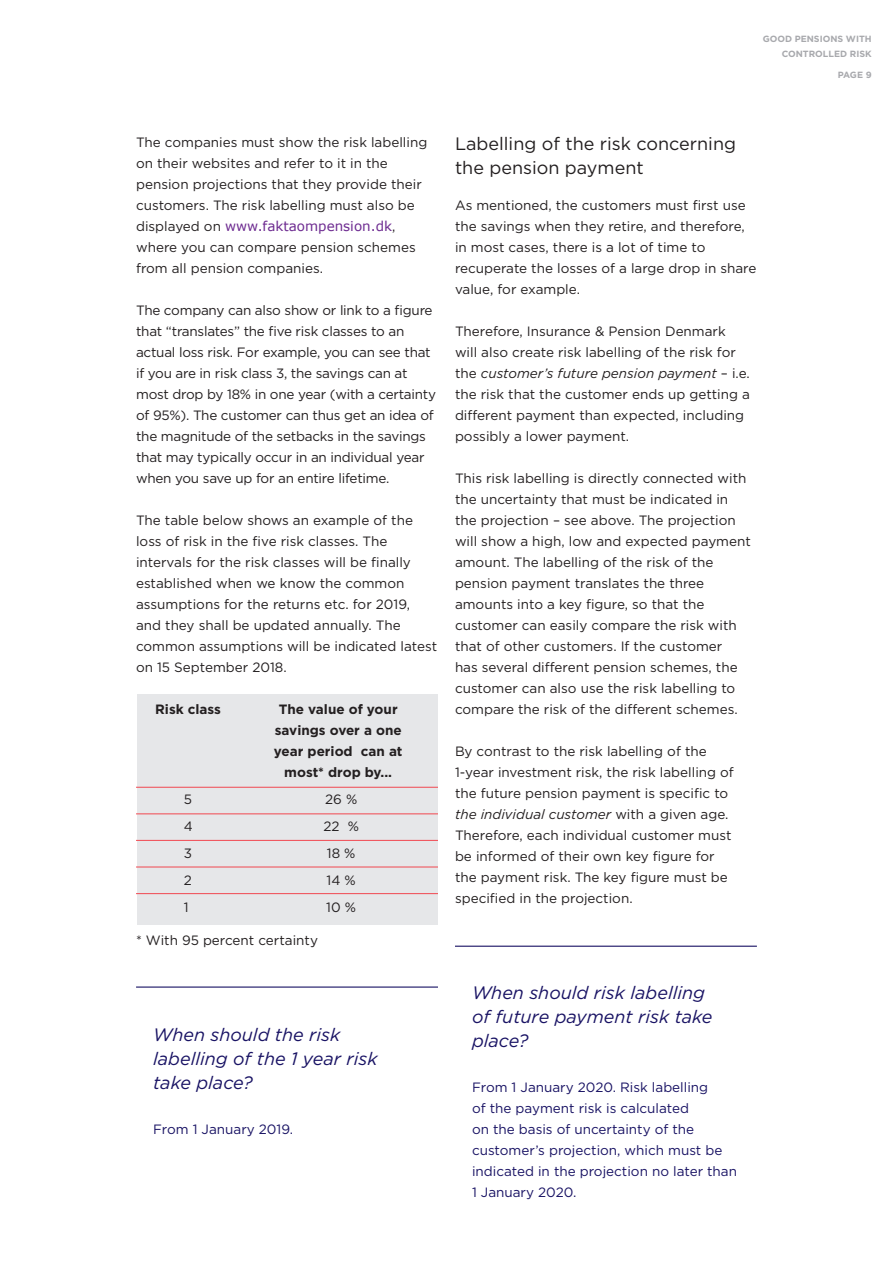
<style>
.page{position:relative;width:893px;height:1263px;background:#fff}
.page>*{position:absolute;margin:0;border:0;box-sizing:border-box;transform-origin:0 0}
.Hvornår_tekst_over{font:italic 18px/24px "Gotham";color:#191364}
.Underrubrik_1{font:18px/24px "Gotham";color:#231f20}
.Brødtekst{font:13.5px/21px "Gotham";color:#231f20}
.Brødtekst-2{font:13.5px/21px "Gotham";letter-spacing:-.02em;color:#231f20}
.Hvornår_tekst{font:13.5px/21px "Gotham";color:#191364}
.Brødtekst-3{font:700 13.5px/21px "Gotham";color:#231f20;text-align:center}
.mere_luft{font:13.5px "Gotham";color:#231f20}
.t1{font:700 9px/15px "Gotham";color:#a8a9ad;text-align:right}
.s1{font-family:"Verdana";color:#6e2c91}
.s2{font-style:italic}
</style>
<div class="page">
<div style="left:137px;top:694px;width:300px;height:230px;background:#e6e7e9"></div>
<hr style="left:136px;top:787px;width:302px;height:1px;background:#f05961">
<hr style="left:136px;top:813px;width:302px;height:1px;background:#f05961">
<hr style="left:136px;top:840px;width:302px;height:1px;background:#f05961">
<hr style="left:136px;top:866px;width:302px;height:1px;background:#f05961">
<hr style="left:136px;top:893px;width:302px;height:1px;background:#f05961">
<hr style="left:136px;top:986px;width:302px;height:2px;background:#191364">
<hr style="left:455px;top:946px;width:302px;height:1px;background:#191364">
<p class="t1" style="left:763px;top:32px;width:111px">GOOD PENSIONS WITH<br>CONTROLLED RISK</p>
<p class="t1" style="left:838px;top:68px;width:35px">PAGE 9</p>
<p class="Brødtekst" style="left:136px;top:132px;width:293px">The companies must show the risk labelling on their websites and refer to it in the pension projections that they provide their customers. The risk labelling must also be displayed on <span class="s1">www.faktaompension.dk</span>, where you can compare pension schemes from all pension companies.</p>
<p class="Brødtekst-2" style="left:136px;top:300px;width:302px">The company can also show or link to a figure that “translates” the five risk classes to an actual loss risk. For example, you can see that if you are in risk class 3, the savings can at most drop by 18% in one year (with a certainty of 95%). The customer can thus get an idea of the magnitude of the setbacks in the savings that may typically occur in an individual year when you save up for an entire lifetime.</p>
<p class="Brødtekst" style="left:136px;top:510px;width:303px">The table below shows an example of the loss of risk in the five risk classes. The intervals for the risk classes will be finally established when we know the common assumptions for the returns etc. for 2019, and they shall be updated annually. The common assumptions will be indicated latest on 15 September 2018.</p>
<p class="Brødtekst-3" style="left:155px;top:699px;width:67px">Risk class</p>
<p class="Brødtekst-3" style="left:274px;top:699px;width:130px">The value of your savings over a one year period can at most* drop by...</p>
<p class="mere_luft" style="left:184px;top:791px;width:10px">5</p>
<p class="mere_luft" style="left:325px;top:791px;width:34px">26 %</p>
<p class="mere_luft" style="left:184px;top:818px;width:11px">4</p>
<p class="mere_luft" style="left:323px;top:818px;width:37px">22 %</p>
<p class="mere_luft" style="left:184px;top:845px;width:10px">3</p>
<p class="mere_luft" style="left:327px;top:845px;width:30px">18 %</p>
<p class="mere_luft" style="left:184px;top:872px;width:10px">2</p>
<p class="mere_luft" style="left:327px;top:872px;width:31px">14 %</p>
<p class="mere_luft" style="left:184px;top:899px;width:6px">1</p>
<p class="mere_luft" style="left:326px;top:899px;width:31px">10 %</p>
<p class="Brødtekst" style="left:136px;top:930px;width:183px">* With 95 percent certainty</p>
<p class="Hvornår_tekst_over" style="left:153px;top:1023px;width:226px">When should the risk labelling of the 1 year risk take place?</p>
<p class="Hvornår_tekst" style="left:153px;top:1119px;width:142px">From 1 January 2019.</p>
<p class="Underrubrik_1" style="left:455px;top:131px;width:283px">Labelling of the risk concerning the pension payment</p>
<p class="Brødtekst" style="left:455px;top:195px;width:303px">As mentioned, the customers must first use the savings when they retire, and therefore, in most cases, there is a lot of time to recuperate the losses of a large drop in share value, for example.</p>
<p class="Brødtekst" style="left:455px;top:321px;width:296px">Therefore, Insurance &amp; Pension Denmark will also create risk labelling of the risk for the <span class="s2">customer’s future pension payment</span> – i.e. the risk that the customer ends up getting a different payment than expected, including possibly a lower payment.</p>
<p class="Brødtekst" style="left:455px;top:468px;width:297px">This risk labelling is directly connected with the uncertainty that must be indicated in the projection – see above. The projection will show a high, low and expected payment amount. The labelling of the risk of the pension payment translates the three amounts into a key figure, so that the customer can easily compare the risk with that of other customers. If the customer<br>has several different pension schemes, the customer can also use the risk labelling to compare the risk of the different schemes.</p>
<p class="Brødtekst" style="left:455px;top:741px;width:280px">By contrast to the risk labelling of the 1-year investment risk, the risk labelling of the future pension payment is specific to <span class="s2">the individual customer</span> with a given age.<br>Therefore, each individual customer must be informed of their own key figure for the payment risk. The key figure must be specified in the projection.</p>
<p class="Hvornår_tekst_over" style="left:472px;top:981px;width:242px">When should risk labelling of future payment risk take place?</p>
<p class="Hvornår_tekst" style="left:472px;top:1077px;width:267px">From 1 January 2020. Risk labelling<br>of the payment risk is calculated<br>on the basis of uncertainty of the customer’s projection, which must be indicated in the projection no later than<br>1 January 2020.</p>
</div>
